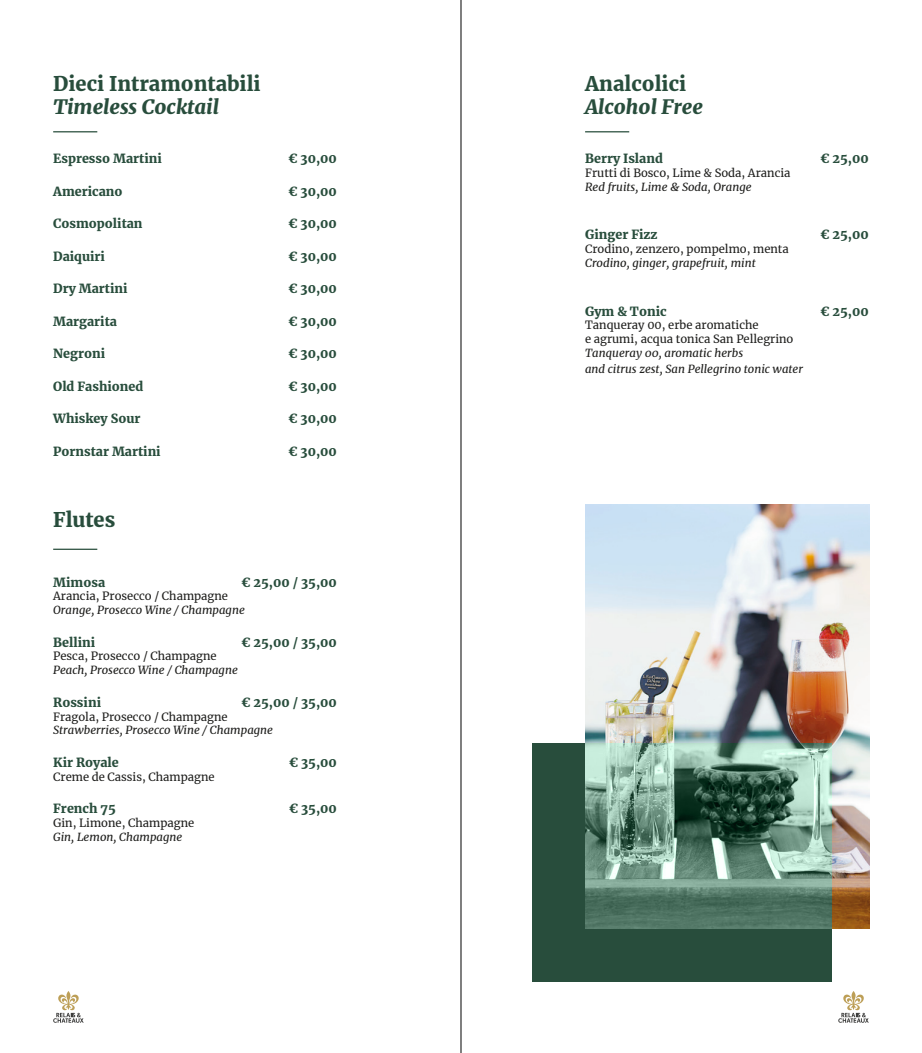
<style>
.page{position:relative;width:922px;height:1053px;background:#fff}
.page>*{position:absolute;margin:0;border:0;box-sizing:border-box;transform-origin:0 0}
.t1{font:900 20px "Merriweather";color:#284d3c}
.t2{font:italic 900 20px "Merriweather";color:#284d3c}
.t3{font:900 12.5px "Merriweather";color:#284d3c}
.t4{font:11.25px/13.8px "Merriweather";color:#1d1d1b}
.t5{font:italic 11.25px/16.2px "Merriweather";color:#1d1d1b}
</style>
<div class="page">
<hr style="left:460px;top:0;width:1px;height:1052px;background:#000">
<svg style="left:838px;top:991px;width:30px;height:31px"></svg>
<svg style="left:53px;top:991px;width:31px;height:31px"></svg>
<hr style="left:53px;top:131px;width:44px;height:1px;background:#284d3c">
<hr style="left:53px;top:548px;width:44px;height:2px;background:#284d3c">
<hr style="left:585px;top:131px;width:44px;height:1px;background:#284d3c">
<img style="left:585px;top:504px;width:284px;height:424px">
<svg style="left:532px;top:743px;width:300px;height:238px;background:#547968"></svg>
<h1 class="t1" style="left:53px;top:69px;width:209px">Dieci Intramontabili</h1>
<h1 class="t2" style="left:53px;top:93px;width:167px">Timeless Cocktail</h1>
<p class="t3" style="left:53px;top:150px;width:110px">Espresso Martini</p>
<p class="t3" style="left:288px;top:150px;width:50px">€ 30,00</p>
<p class="t3" style="left:53px;top:182px;width:71px">Americano</p>
<p class="t3" style="left:288px;top:182px;width:50px">€ 30,00</p>
<p class="t3" style="left:53px;top:215px;width:91px">Cosmopolitan</p>
<p class="t3" style="left:288px;top:215px;width:50px">€ 30,00</p>
<p class="t3" style="left:53px;top:247px;width:53px">Daiquiri</p>
<p class="t3" style="left:288px;top:247px;width:50px">€ 30,00</p>
<p class="t3" style="left:53px;top:280px;width:76px">Dry Martini</p>
<p class="t3" style="left:288px;top:280px;width:50px">€ 30,00</p>
<p class="t3" style="left:53px;top:312px;width:65px">Margarita</p>
<p class="t3" style="left:288px;top:312px;width:50px">€ 30,00</p>
<p class="t3" style="left:53px;top:345px;width:53px">Negroni</p>
<p class="t3" style="left:288px;top:345px;width:50px">€ 30,00</p>
<p class="t3" style="left:53px;top:377px;width:92px">Old Fashioned</p>
<p class="t3" style="left:288px;top:377px;width:50px">€ 30,00</p>
<p class="t3" style="left:53px;top:410px;width:89px">Whiskey Sour</p>
<p class="t3" style="left:288px;top:410px;width:50px">€ 30,00</p>
<p class="t3" style="left:53px;top:442px;width:109px">Pornstar Martini</p>
<p class="t3" style="left:288px;top:442px;width:50px">€ 30,00</p>
<h1 class="t1" style="left:53px;top:505px;width:64px">Flutes</h1>
<p class="t3" style="left:53px;top:573px;width:53px">Mimosa</p>
<p class="t3" style="left:241px;top:573px;width:97px">€ 25,00 / 35,00</p>
<p class="t4" style="left:53px;top:589px;width:176px">Arancia, Prosecco / Champagne</p>
<p class="t5" style="left:53px;top:601px;width:193px">Orange, Prosecco Wine / Champagne</p>
<p class="t3" style="left:53px;top:633px;width:44px">Bellini</p>
<p class="t3" style="left:241px;top:633px;width:97px">€ 25,00 / 35,00</p>
<p class="t4" style="left:53px;top:649px;width:165px">Pesca, Prosecco / Champagne</p>
<p class="t5" style="left:53px;top:661px;width:186px">Peach, Prosecco Wine / Champagne</p>
<p class="t3" style="left:53px;top:693px;width:49px">Rossini</p>
<p class="t3" style="left:241px;top:693px;width:97px">€ 25,00 / 35,00</p>
<p class="t4" style="left:53px;top:709px;width:176px">Fragola, Prosecco / Champagne</p>
<p class="t5" style="left:53px;top:721px;width:221px">Strawberries, Prosecco Wine / Champagne</p>
<p class="t3" style="left:53px;top:753px;width:67px">Kir Royale</p>
<p class="t3" style="left:289px;top:753px;width:49px">€ 35,00</p>
<p class="t4" style="left:53px;top:769px;width:163px">Creme de Cassis, Champagne</p>
<p class="t3" style="left:53px;top:799px;width:64px">French 75</p>
<p class="t3" style="left:289px;top:799px;width:49px">€ 35,00</p>
<p class="t4" style="left:53px;top:815px;width:142px">Gin, Limone, Champagne</p>
<p class="t5" style="left:53px;top:828px;width:131px">Gin, Lemon, Champagne</p>
<h1 class="t1" style="left:585px;top:69px;width:103px">Analcolici</h1>
<h1 class="t2" style="left:585px;top:93px;width:119px">Alcohol Free</h1>
<p class="t3" style="left:585px;top:150px;width:79px">Berry Island</p>
<p class="t3" style="left:820px;top:150px;width:50px">€ 25,00</p>
<p class="t4" style="left:585px;top:165px;width:207px">Frutti di Bosco, Lime &amp; Soda, Arancia</p>
<p class="t5" style="left:585px;top:178px;width:168px">Red fruits, Lime &amp; Soda, Orange</p>
<p class="t3" style="left:585px;top:226px;width:74px">Ginger Fizz</p>
<p class="t3" style="left:820px;top:226px;width:50px">€ 25,00</p>
<p class="t4" style="left:585px;top:242px;width:205px">Crodino, zenzero, pompelmo, menta</p>
<p class="t5" style="left:585px;top:254px;width:172px">Crodino, ginger, grapefruit, mint</p>
<p class="t3" style="left:585px;top:302px;width:83px">Gym &amp; Tonic</p>
<p class="t3" style="left:820px;top:302px;width:50px">€ 25,00</p>
<p class="t4" style="left:585px;top:318px;width:210px">Tanqueray 00, erbe aromatiche<br>e agrumi, acqua tonica San Pellegrino</p>
<p class="t5" style="left:585px;top:344px;width:219px">Tanqueray 00, aromatic herbs<br>and citrus zest, San Pellegrino tonic water</p>
</div>
